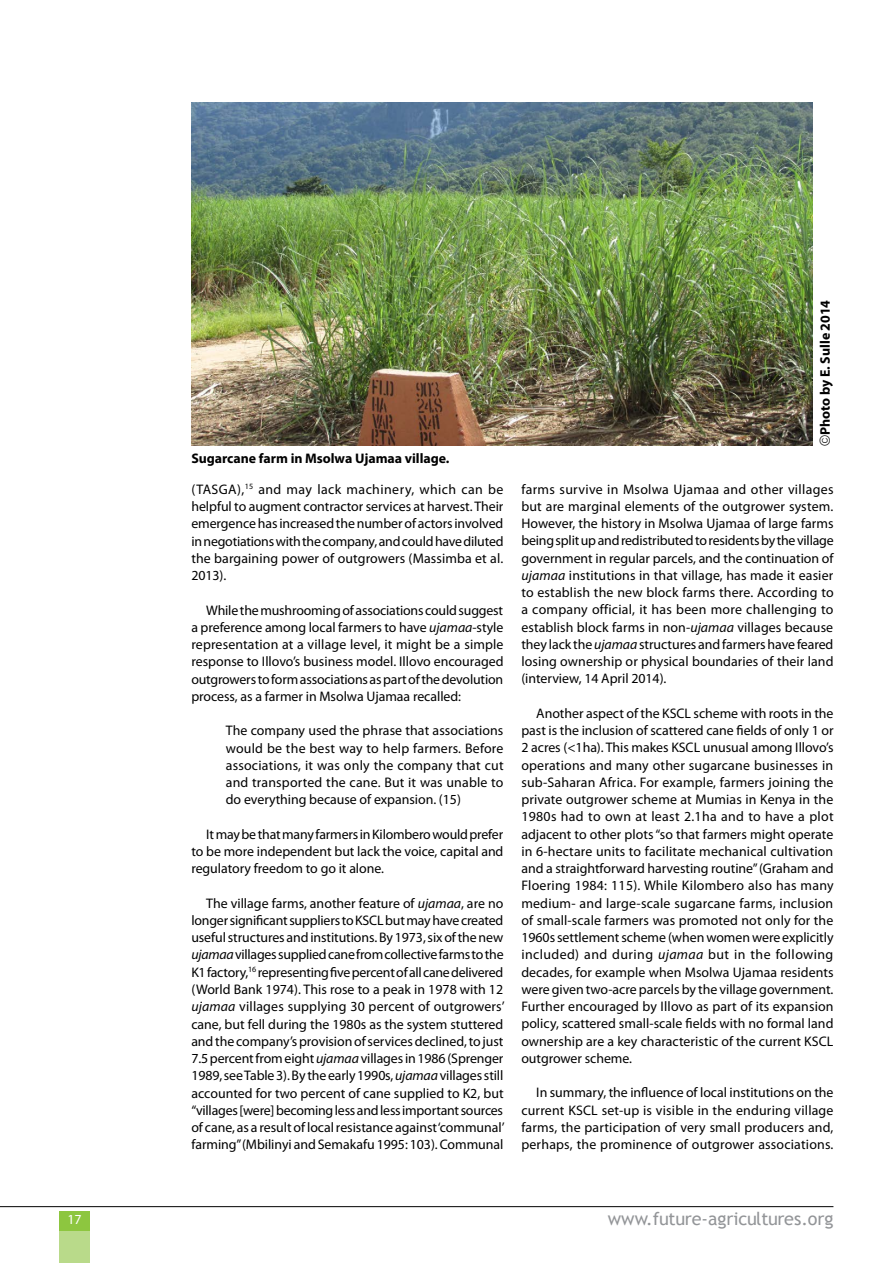
<style>
.page{position:relative;width:893px;height:1263px;background:#fff}
.page>*{position:absolute;margin:0;border:0;box-sizing:border-box;transform-origin:0 0}
.t1{font:18px "Trebuchet MS";letter-spacing:-.015em;color:#939598}
.t2{font:13.8px/17.2px "Myriad Pro";letter-spacing:-.005em;color:#000;text-align:justify}
.t3{font:700 13.8px "Myriad Pro";letter-spacing:-.005em;color:#000}
.t4{font:13.8px "Myriad Pro";color:#fff}
.s1{font-style:italic}
.s2{font-family:"Gill Sans Std";font-weight:300}
</style>
<div class="page">
<hr style="left:0;top:1206px;width:833px;height:1px;background:#000">
<div style="left:60px;top:1211px;width:30px;height:19px;background:#8dc63f"></div>
<div style="left:60px;top:1231px;width:30px;height:32px;background:#b9da8a"></div>
<img style="left:192px;top:102px;width:620px;height:343px">
<p class="t3" style="left:191px;top:449px;width:260px">Sugarcane farm in Msolwa Ujamaa village.</p>
<p class="t2" style="left:191px;top:480px;width:314px">(TASGA),<sup>15</sup> and may lack machinery, which can be helpful to augment contractor services at harvest. Their emergence has increased the number of actors involved in negotiations with the company, and could have diluted the bargaining power of outgrowers (Massimba et al.<br>2013).</p>
<p class="t2" style="left:191px;top:601px;width:314px;text-indent:15px">While the mushrooming of associations could suggest a preference among local farmers to have <span class="s1">ujamaa</span>-style representation at a village level, it might be a simple response to Illovo’s business model. Illovo encouraged outgrowers to form associations as part of the devolution process, as a farmer in Msolwa Ujamaa recalled:</p>
<p class="t2" style="left:226px;top:722px;width:279px">The company used the phrase that associations would be the best way to help farmers. Before associations, it was only the company that cut and transported the cane. But it was unable to do everything because of expansion. (15)</p>
<p class="t2" style="left:191px;top:825px;width:314px;text-indent:15px">It may be that many farmers in Kilombero would prefer to be more independent but lack the voice, capital and regulatory freedom to go it alone.</p>
<p class="t2" style="left:191px;top:894px;width:315px;text-indent:15px">The village farms, another feature of <span class="s1">ujamaa</span>, are no longer significant suppliers to KSCL but may have created useful structures and institutions. By 1973, six of the new <span class="s1">ujamaa</span> villages supplied cane from collective farms to the K1 factory,<sup>16</sup> representing five percent of all cane delivered (World Bank 1974). This rose to a peak in 1978 with 12 <span class="s1">ujamaa</span> villages supplying 30 percent of outgrowers’ cane, but fell during the 1980s as the system stuttered and the company’s provision of services declined, to just 7.5 percent from eight <span class="s1">ujamaa</span> villages in 1986 (Sprenger 1989, see Table 3). By the early 1990s, <span class="s1">ujamaa</span> villages still accounted for two percent of cane supplied to K2, but “villages [were] becoming less and less important sources of cane, as a result of local resistance against ‘communal’ farming” (Mbilinyi and Semakafu 1995: 103). Communal</p>
<p class="t3" style="left:816px;top:446px;width:147px;rotate:-90deg"><span class="s2">©</span>Photo by E. Sulle 2014</p>
<p class="t2" style="left:521px;top:480px;width:314px">farms survive in Msolwa Ujamaa and other villages but are marginal elements of the outgrower system.<br>However, the history in Msolwa Ujamaa of large farms being split up and redistributed to residents by the village government in regular parcels, and the continuation of <span class="s1">ujamaa</span> institutions in that village, has made it easier to establish the new block farms there. According to a company official, it has been more challenging to establish block farms in non-<span class="s1">ujamaa</span> villages because they lack the <span class="s1">ujamaa</span> structures and farmers have feared losing ownership or physical boundaries of their land (interview, 14 April 2014).</p>
<p class="t2" style="left:521px;top:704px;width:314px;text-indent:15px">Another aspect of the KSCL scheme with roots in the past is the inclusion of scattered cane fields of only 1 or 2 acres (&lt;1ha). This makes KSCL unusual among Illovo’s operations and many other sugarcane businesses in sub-Saharan Africa. For example, farmers joining the private outgrower scheme at Mumias in Kenya in the 1980s had to own at least 2.1ha and to have a plot adjacent to other plots “so that farmers might operate in 6-hectare units to facilitate mechanical cultivation and a straightforward harvesting routine” (Graham and Floering 1984: 115). While Kilombero also has many medium- and large-scale sugarcane farms, inclusion of small-scale farmers was promoted not only for the 1960s settlement scheme (when women were explicitly included) and during <span class="s1">ujamaa</span> but in the following decades, for example when Msolwa Ujamaa residents were given two-acre parcels by the village government.<br>Further encouraged by Illovo as part of its expansion policy, scattered small-scale fields with no formal land ownership are a key characteristic of the current KSCL outgrower scheme.</p>
<p class="t2" style="left:521px;top:1084px;width:314px;text-indent:15px">In summary, the influence of local institutions on the current KSCL set-up is visible in the enduring village farms, the participation of very small producers and, perhaps, the prominence of outgrower associations.</p>
<p class="t4" style="left:67px;top:1211px;width:16px">17</p>
<h1 class="t1" style="left:608px;top:1208px;width:227px">www.future-agricultures.org</h1>
</div>
